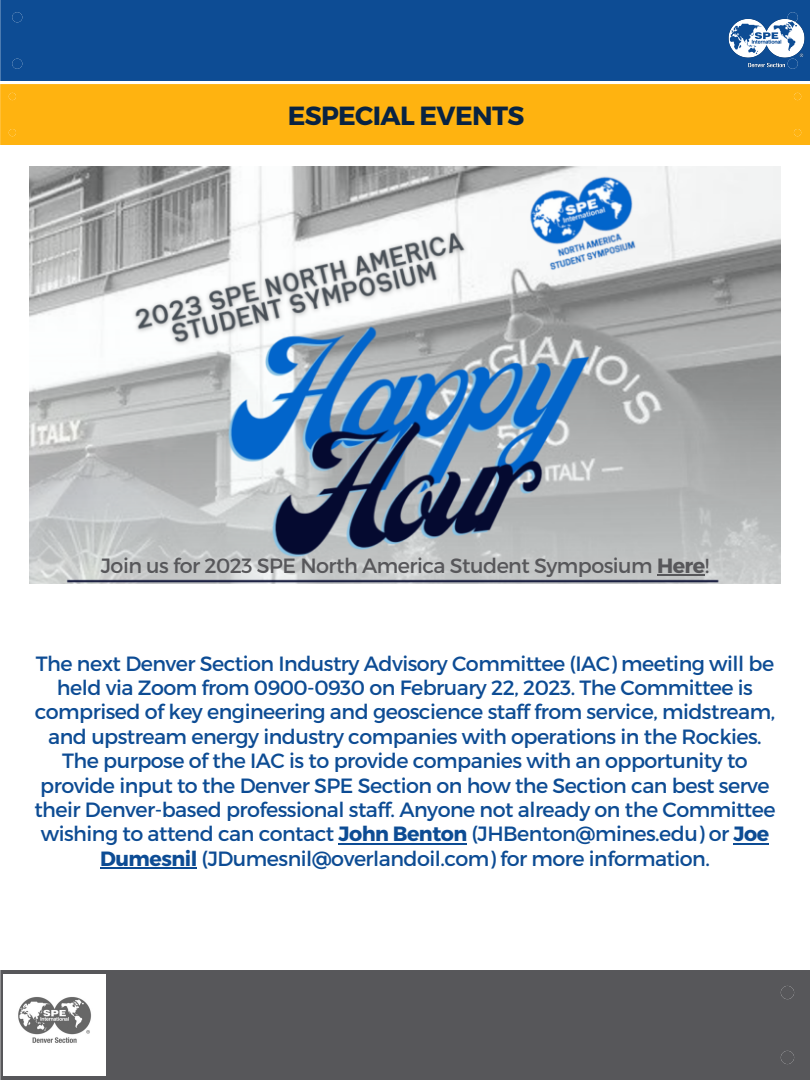
<style>
.page{position:relative;width:810px;height:1080px;background:#fff}
.page>*{position:absolute;margin:0;border:0;box-sizing:border-box;transform-origin:0 0}
.t1{font:700 26.25px "Montserrat";letter-spacing:-.025em;color:#092342}
.t2{font:20.62px/24.4px "Montserrat";letter-spacing:-.025em;color:#0d4c94;text-align:center}
.t3{font:20.62px "Montserrat";letter-spacing:-.025em;color:#57575a}
.s1{font-weight:700}
</style>
<div class="page">
<div style="left:0;top:0;width:723px;height:81px;background:#0d4c94"></div>
<div style="left:12px;top:12px;width:10px;height:10px;background:#0d4c94;border-radius:50%"></div>
<div style="left:12px;top:59px;width:10px;height:10px;background:#0d4c94;border-radius:50%"></div>
<img style="left:723px;top:0;width:87px;height:81px">
<div style="left:0;top:970px;width:810px;height:110px;background:#57575a"></div>
<div style="left:781px;top:986px;width:13px;height:13px;background:#57575a;border-radius:50%"></div>
<div style="left:781px;top:1051px;width:13px;height:13px;background:#57575a;border-radius:50%"></div>
<img style="left:4px;top:974px;width:101px;height:102px">
<img style="left:29px;top:166px;width:752px;height:418px">
<hr style="left:657px;top:575px;width:48px;height:1px;background:#57575a">
<hr style="left:339px;top:843px;width:128px;height:2px;background:#0d4c94">
<hr style="left:734px;top:843px;width:35px;height:2px;background:#0d4c94">
<hr style="left:100px;top:867px;width:97px;height:2px;background:#0d4c94">
<div style="left:0;top:84px;width:810px;height:61px;background:#ffb310"></div>
<div style="left:9px;top:93px;width:7px;height:7px;background:#ffb310;border-radius:50%"></div>
<div style="left:794px;top:93px;width:7px;height:7px;background:#ffb310;border-radius:50%"></div>
<div style="left:794px;top:129px;width:7px;height:7px;background:#ffb310;border-radius:50%"></div>
<div style="left:9px;top:129px;width:7px;height:7px;background:#ffb310;border-radius:50%"></div>
<p class="t1" style="left:288px;top:99px;width:238px">ESPECIAL EVENTS</p>
<p class="t3" style="left:101px;top:552px;width:610px">Join us for 2023 SPE North America Student Symposium <span class="s1">Here</span>!</p>
<p class="t2" style="left:34px;top:650px;width:743px">The next Denver Section Industry Advisory Committee (IAC) meeting will be held via Zoom from 0900-0930 on February 22, 2023. The Committee is comprised of key engineering and geoscience staff from service, midstream, and upstream energy industry companies with operations in the Rockies.<br>The purpose of the IAC is to provide companies with an opportunity to provide input to the Denver SPE Section on how the Section can best serve their Denver-based professional staff. Anyone not already on the Committee wishing to attend can contact <span class="s1">John Benton</span> (JHBenton@mines.edu) or <span class="s1">Joe Dumesnil</span> (JDumesnil@overlandoil.com) for more information.</p>
</div>
